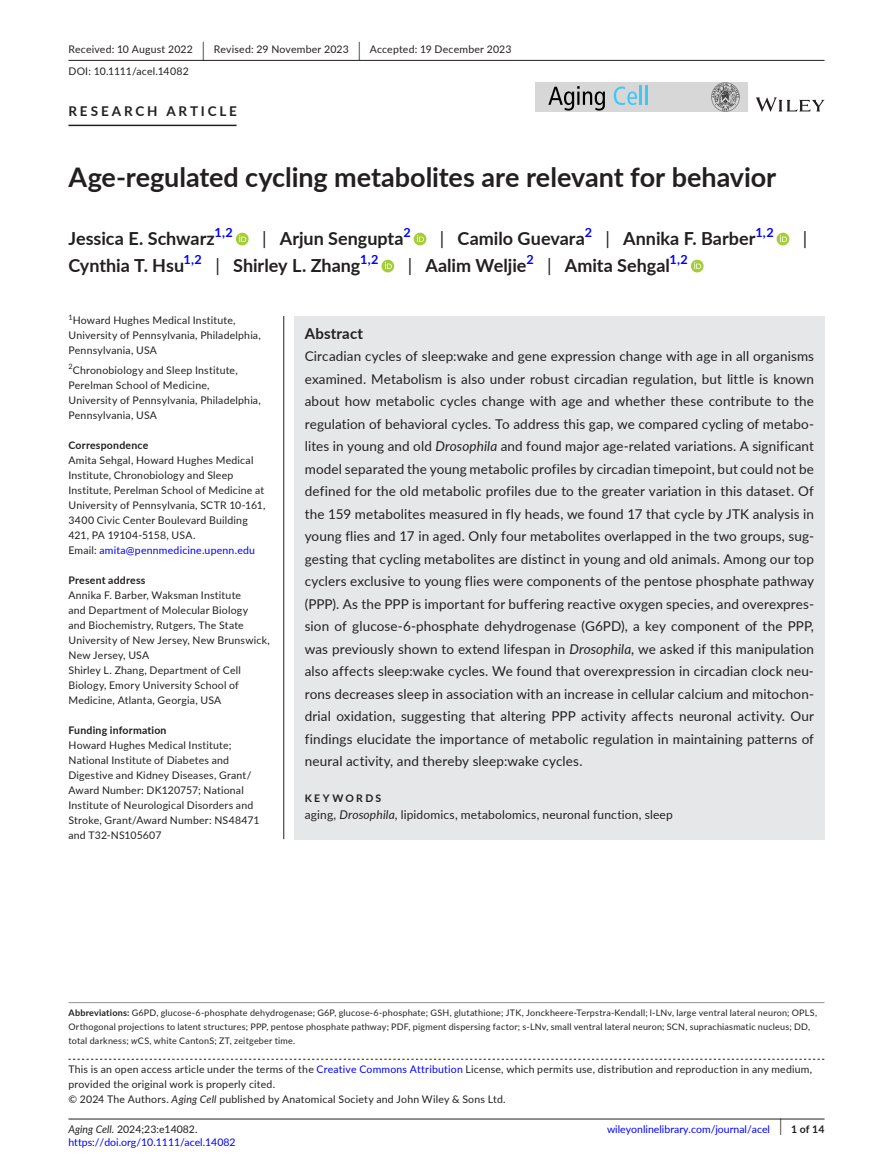
<style>
.page{position:relative;width:893px;height:1174px;background:#fff}
.page>*{position:absolute;margin:0;border:0;box-sizing:border-box;transform-origin:0 0}
.t1{font:700 27px "Lato";letter-spacing:-.005em;color:#231f20}
.t2{font:700 18px "Lato";color:#231f20}
.t3{font:18px "Lato";color:#231f20}
.t4{font:700 15px "Lato";letter-spacing:.015em;color:#231f20}
.t5{font:13.5px/22.5px "Lato";letter-spacing:.01em;color:#231f20;text-align:justify}
.t6{font:700 13.5px "Lato";letter-spacing:.21em;color:#231f20}
.t7{font:700 12.6px "Lato";color:#00f}
.t8{font:12px "Lato";letter-spacing:.015em;color:#231f20}
.t9{font:10.5px/15px "Lato";letter-spacing:.02em;color:#231f20}
.t10{font:10.5px "Lato";color:#00f}
.t11{font:700 10.5px "Lato";letter-spacing:.02em;color:#231f20}
.t12{font:10.5px "Lato";color:#231f20}
.t13{font:700 10.5px "Lato";letter-spacing:.22em;color:#231f20}
.t14{font:9px/13.5px "Lato";letter-spacing:.025em;color:#231f20}
.t15{font:7.35px "Lato";color:#231f20}
.s1{font-size:19.65px}
.s2{font-weight:400}
.s3{color:#00f}
.s4{font-style:italic}
.s5{font-weight:700}
.s6{font-weight:400;font-size:17.4px}
</style>
<div class="page">
<hr style="left:68px;top:1118px;width:756px;height:1px;background:#231f20">
<svg style="left:756px;top:97px;width:68px;height:15px"></svg>
<div style="left:536px;top:82px;width:212px;height:30px;background:#d7d7d7"></div>
<svg style="left:548px;top:86px;width:57px;height:25px"></svg>
<svg style="left:614px;top:87px;width:23px;height:18px"></svg>
<hr style="left:640px;top:85px;width:2px;height:20px;background:#40c8f4">
<hr style="left:645px;top:85px;width:3px;height:20px;background:#40c8f4">
<img style="left:711px;top:83px;width:29px;height:28px">
<hr style="left:68px;top:60px;width:756px;height:1px;background:#231f20">
<hr style="left:68px;top:125px;width:169px;height:1px;background:#231f20">
<div style="left:236px;top:233px;width:13px;height:12px;background:#a5cd39;border-radius:50%"></div>
<svg style="left:239px;top:235px;width:7px;height:7px"></svg>
<div style="left:414px;top:233px;width:12px;height:12px;background:#a5cd39;border-radius:50%"></div>
<svg style="left:417px;top:235px;width:7px;height:7px"></svg>
<div style="left:777px;top:233px;width:12px;height:12px;background:#a5cd39;border-radius:50%"></div>
<svg style="left:780px;top:235px;width:7px;height:7px"></svg>
<div style="left:381px;top:260px;width:13px;height:12px;background:#a5cd39;border-radius:50%"></div>
<svg style="left:385px;top:262px;width:7px;height:7px"></svg>
<svg style="left:691px;top:260px;width:13px;height:12px"></svg>
<svg style="left:694px;top:262px;width:7px;height:7px"></svg>
<svg style="left:68px;top:1058px;width:756px;height:1px"></svg>
<hr style="left:68px;top:1002px;width:756px;height:1px;background:#939598">
<hr style="left:283px;top:316px;width:1px;height:523px;background:#231f20">
<div style="left:294px;top:316px;width:530px;height:523px;background:#e6e7e9"></div>
<p class="t9" style="left:68px;top:38px;width:445px;line-height:21.8px">Received: 10 August 2022 <span class="s1">|</span> Revised: 29 November 2023 <span class="s1">|</span> Accepted: 19 December 2023<br>DOI: 10.1111/acel.14082</p>
<p class="t6" style="left:68px;top:101px;width:170px">RESEARCH ARTICLE</p>
<h1 class="t1" style="left:68px;top:157px;width:709px">Age-regulated cycling metabolites are relevant for behavior</h1>
<h2 class="t2" style="left:68px;top:226px;width:148px">Jessica E. Schwarz</h2>
<p class="t7" style="left:215px;top:223px;width:20px">1,2</p>
<h2 class="t2" style="left:262px;top:226px;width:143px"><span class="s2">|</span> Arjun Sengupta</h2>
<p class="t7" style="left:403px;top:223px;width:9px">2</p>
<h2 class="t2" style="left:440px;top:226px;width:146px"><span class="s2">|</span> Camilo Guevara</h2>
<p class="t7" style="left:585px;top:223px;width:9px">2</p>
<h2 class="t2" style="left:605px;top:226px;width:151px"><span class="s2">|</span> Annika F. Barber</h2>
<p class="t7" style="left:755px;top:223px;width:20px">1,2</p>
<h2 class="t3" style="left:803px;top:226px;width:6px">|</h2>
<h2 class="t2" style="left:68px;top:253px;width:117px">Cynthia T. Hsu</h2>
<p class="t7" style="left:184px;top:250px;width:20px">1,2</p>
<h2 class="t2" style="left:215px;top:253px;width:146px"><span class="s2">|</span> Shirley L. Zhang</h2>
<p class="t7" style="left:360px;top:250px;width:20px">1,2</p>
<h2 class="t2" style="left:408px;top:253px;width:120px"><span class="s2">|</span> Aalim Weljie</h2>
<p class="t7" style="left:526px;top:250px;width:9px">2</p>
<h2 class="t2" style="left:547px;top:253px;width:124px"><span class="s2">|</span> Amita Sehgal</h2>
<p class="t7" style="left:669px;top:250px;width:20px">1,2</p>
<p class="t15" style="left:68px;top:312px;width:6px">1</p>
<p class="t9" style="left:68px;top:313px;width:194px;text-indent:4px">Howard Hughes Medical Institute,<br>University of Pennsylvania, Philadelphia,<br>Pennsylvania, USA</p>
<p class="t15" style="left:68px;top:361px;width:6px">2</p>
<p class="t9" style="left:68px;top:362px;width:194px;text-indent:4px">Chronobiology and Sleep Institute,<br>Perelman School of Medicine,<br>University of Pennsylvania, Philadelphia,<br>Pennsylvania, USA</p>
<p class="t11" style="left:68px;top:437px;width:81px">Correspondence</p>
<p class="t9" style="left:68px;top:452px;width:198px">Amita Sehgal, Howard Hughes Medical Institute, Chronobiology and Sleep Institute, Perelman School of Medicine at University of Pennsylvania, SCTR 10-161, 3400 Civic Center Boulevard Building 421, PA 19104-5158, USA.<br>Email: <span class="s3">amita@pennmedicine.upenn.edu</span></p>
<p class="t11" style="left:68px;top:572px;width:78px">Present address</p>
<p class="t9" style="left:68px;top:587px;width:203px">Annika F. Barber, Waksman Institute<br>and Department of Molecular Biology<br>and Biochemistry, Rutgers, The State University of New Jersey, New Brunswick, New Jersey, USA<br>Shirley L. Zhang, Department of Cell Biology, Emory University School of Medicine, Atlanta, Georgia, USA</p>
<p class="t11" style="left:68px;top:722px;width:100px">Funding information</p>
<p class="t9" style="left:68px;top:737px;width:193px">Howard Hughes Medical Institute; National Institute of Diabetes and Digestive and Kidney Diseases, Grant/ Award Number: DK120757; National Institute of Neurological Disorders and Stroke, Grant/Award Number: NS48471 and T32-NS105607</p>
<p class="t4" style="left:305px;top:322px;width:60px">Abstract</p>
<p class="t5" style="left:305px;top:344px;width:511px">Circadian cycles of sleep:wake and gene expression change with age in all organisms examined. Metabolism is also under robust circadian regulation, but little is known about how metabolic cycles change with age and whether these contribute to the regulation of behavioral cycles. To address this gap, we compared cycling of metabo&shy;lites in young and old <span class="s4">Drosophila</span> and found major age-related variations. A significant model separated the young metabolic profiles by circadian timepoint, but could not be defined for the old metabolic profiles due to the greater variation in this dataset. Of the 159 metabolites measured in fly heads, we found 17 that cycle by JTK analysis in young flies and 17 in aged. Only four metabolites overlapped in the two groups, sug&shy;gesting that cycling metabolites are distinct in young and old animals. Among our top cyclers exclusive to young flies were components of the pentose phosphate pathway (PPP). As the PPP is important for buffering reactive oxygen species, and overexpres&shy;sion of glucose-6-phosphate dehydrogenase (G6PD), a key component of the PPP, was previously shown to extend lifespan in <span class="s4">Drosophila</span>, we asked if this manipulation also affects sleep:wake cycles. We found that overexpression in circadian clock neu&shy;rons decreases sleep in association with an increase in cellular calcium and mitochon&shy;drial oxidation, suggesting that altering PPP activity affects neuronal activity. Our findings elucidate the importance of metabolic regulation in maintaining patterns of neural activity, and thereby sleep:wake cycles.</p>
<p class="t13" style="left:305px;top:790px;width:78px">KEYWORDS</p>
<p class="t8" style="left:305px;top:805px;width:370px">aging, <span class="s4">Drosophila</span>, lipidomics, metabolomics, neuronal function, sleep</p>
<p class="t14" style="left:68px;top:1006px;width:750px"><span class="s5">Abbreviations:</span> G6PD, glucose-6-phosphate dehydrogenase; G6P, glucose-6-phosphate; GSH, glutathione; JTK, Jonckheere-Terpstra-Kendall; l-LNv, large ventral lateral neuron; OPLS,<br>Orthogonal projections to latent structures; PPP, pentose phosphate pathway; PDF, pigment dispersing factor; s-LNv, small ventral lateral neuron; SCN, suprachiasmatic nucleus; DD, total darkness; <span class="s4">w</span>CS, white CantonS; ZT, zeitgeber time.</p>
<p class="t9" style="left:68px;top:1061px;width:745px">This is an open access article under the terms of the <span class="s3">Creative Commons Attribution</span> License, which permits use, distribution and reproduction in any medium, provided the original work is properly cited.<br>© 2024 The Authors. <span class="s4">Aging Cell</span> published by Anatomical Society and John Wiley &amp; Sons Ltd.</p>
<p class="t12" style="left:68px;top:1121px;width:131px"><span class="s4">Aging Cell.</span> 2024;23:e14082.</p>
<p class="t11" style="left:779px;top:1121px;width:46px"><span class="s6">|</span> 1 of 14</p>
<p class="t10" style="left:68px;top:1135px;width:169px">https://doi.org/10.1111/acel.14082</p>
<p class="t10" style="left:607px;top:1121px;width:165px">wileyonlinelibrary.com/journal/acel</p>
</div>
